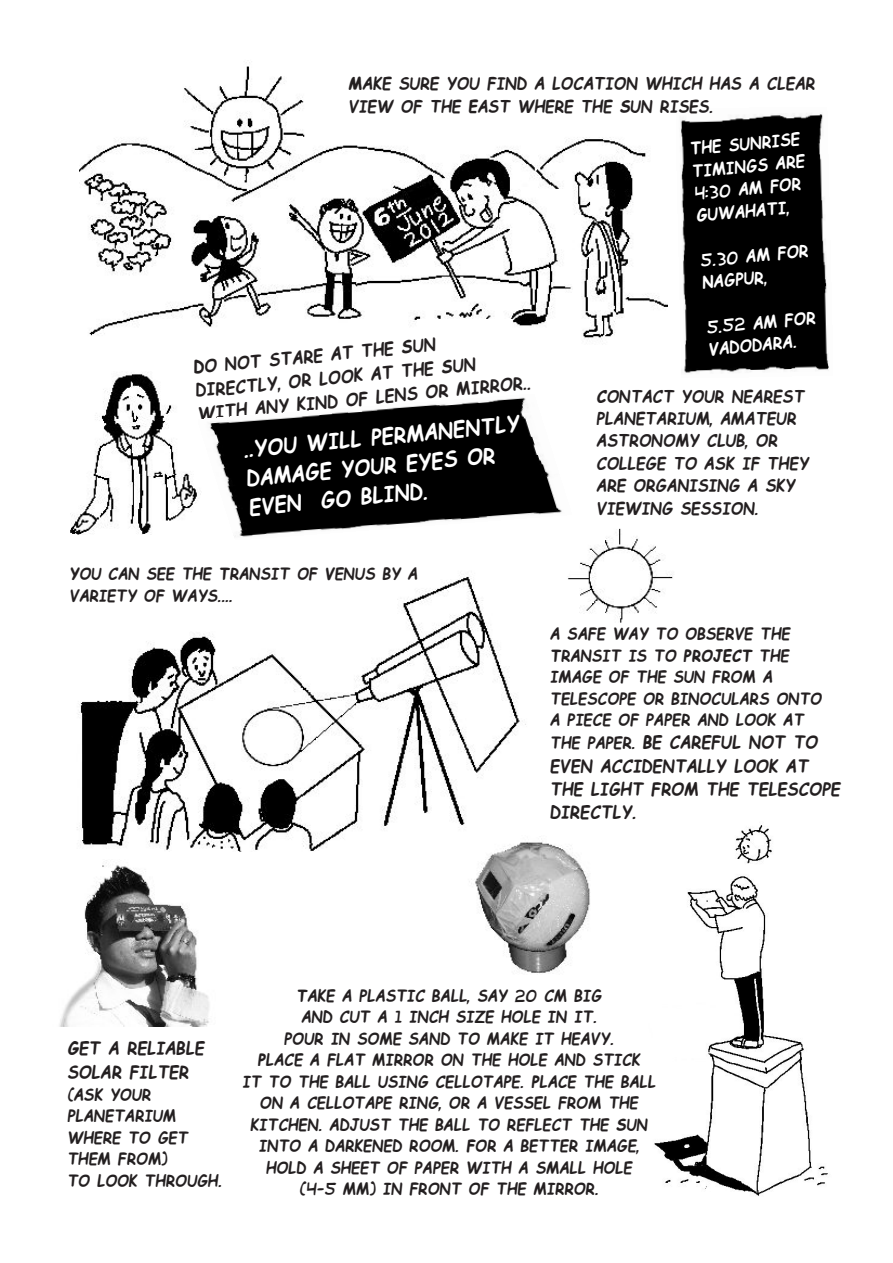
<style>
.page{position:relative;width:893px;height:1263px;background:#fff}
.page>*{position:absolute;margin:0;border:0;box-sizing:border-box;transform-origin:0 0}
.t1{font:44.7px "Kid Cobalt";color:#fff}
.t2{font:36px "Kid Cobalt";color:#231f20}
.t3{font:34.35px "Kid Cobalt";color:#231f20}
.t4{font:34.35px/44.8px "Kid Cobalt";color:#fff}
.t5{font:33px "Kid Cobalt";color:#231f20}
.s1{font-size:33px}
</style>
<div class="page">
<img style="left:654px;top:825px;width:174px;height:371px">
<img style="left:79px;top:62px;width:589px;height:278px">
<img style="left:680px;top:114px;width:149px;height:259px">
<img style="left:59px;top:862px;width:150px;height:165px">
<img style="left:77px;top:528px;width:605px;height:323px">
<img style="left:70px;top:372px;width:128px;height:162px">
<img style="left:198px;top:397px;width:374px;height:143px">
<img style="left:460px;top:835px;width:147px;height:139px">
<p class="t3" style="left:348px;top:65px;width:468px">Make sure you find a location which has a clear</p>
<p class="t3" style="left:348px;top:87px;width:366px">view of the East where the Sun rises.</p>
<p class="t4" style="left:687px;top:123px;width:112px;rotate:-5deg">The sunrise</p>
<p class="t4" style="left:689px;top:145px;width:115px;rotate:-5deg">timings are</p>
<p class="t4" style="left:691px;top:168px;width:109px;rotate:-5deg">4:30 am for</p>
<p class="t4" style="left:694px;top:190px;width:110px;rotate:-5deg">Guwahati,<br>5.30 am for</p>
<p class="t4" style="left:700px;top:257px;width:111px;rotate:-5deg">Nagpur,<br>5.52 am for</p>
<p class="t4" style="left:706px;top:324px;width:90px;rotate:-5deg">Vadodara.</p>
<p class="t3" style="left:596px;top:377px;width:210px">Contact your nearest</p>
<p class="t3" style="left:596px;top:399px;width:201px">planetarium, amateur</p>
<p class="t3" style="left:596px;top:422px;width:183px">astronomy club, or</p>
<p class="t3" style="left:596px;top:444px;width:214px">college to ask if they</p>
<p class="t3" style="left:596px;top:466px;width:201px">are organising a sky</p>
<p class="t3" style="left:596px;top:489px;width:164px">viewing session.</p>
<p class="t2" style="left:191px;top:346px;width:245px;rotate:-5deg">Do not stare at the Sun</p>
<p class="t2" style="left:193px;top:370px;width:283px;rotate:-5deg">directly, or look at the Sun</p>
<p class="t2" style="left:196px;top:393px;width:336px;rotate:-5deg">with any kind of lens or mirror..</p>
<h1 class="t1" style="left:206px;top:427px;width:313px;rotate:-5deg"><sup>–</sup> ..you will permanently</h1>
<h1 class="t1" style="left:244px;top:453px;width:251px;rotate:-5deg">damage your eyes or</h1>
<h1 class="t1" style="left:246px;top:482px;width:181px;rotate:-5deg">even go blind.</h1>
<p class="t5" style="left:69px;top:555px;width:350px">You can see the Transit of Venus by a</p>
<p class="t5" style="left:69px;top:577px;width:165px">variety of ways....</p>
<p class="t5" style="left:550px;top:615px;width:242px">a safe way to observe the</p>
<p class="t5" style="left:550px;top:637px;width:241px">Transit is to PROJECT the</p>
<p class="t5" style="left:550px;top:658px;width:224px">image of the sun from a</p>
<p class="t5" style="left:550px;top:680px;width:273px">telescope or binoculars onto</p>
<p class="t5" style="left:550px;top:701px;width:256px">a piece of paper and look at</p>
<p class="t2" style="left:550px;top:722px;width:269px"><span class="s1">the paper.</span> Be careful not to</p>
<p class="t2" style="left:550px;top:745px;width:260px">even accidentally look at</p>
<p class="t2" style="left:550px;top:769px;width:292px">the light from the telescope</p>
<p class="t2" style="left:550px;top:792px;width:88px">directly.</p>
<p class="t2" style="left:67px;top:1028px;width:139px">Get a reliable</p>
<p class="t2" style="left:67px;top:1052px;width:123px">solar filter</p>
<p class="t5" style="left:67px;top:1076px;width:85px">(ask your</p>
<p class="t5" style="left:67px;top:1097px;width:110px">planetarium</p>
<p class="t5" style="left:67px;top:1119px;width:122px">where to get</p>
<p class="t5" style="left:67px;top:1140px;width:102px">them from)</p>
<p class="t5" style="left:67px;top:1162px;width:156px">to look through.</p>
<p class="t5" style="left:296px;top:977px;width:307px">Take a plastic ball, say 20 cm big</p>
<p class="t5" style="left:301px;top:998px;width:297px">and cut a 1 inch size hole in it.</p>
<p class="t5" style="left:284px;top:1020px;width:331px">pour in some sand to make it heavy.</p>
<p class="t5" style="left:257px;top:1041px;width:384px">Place a flat mirror on the hole and stick</p>
<p class="t5" style="left:242px;top:1063px;width:415px">it to the ball using cellotape. Place the ball</p>
<p class="t5" style="left:260px;top:1084px;width:380px">on a cellotape ring, or a vessel from the</p>
<p class="t5" style="left:250px;top:1106px;width:399px">kitchen. adjust the ball to reflect the Sun</p>
<p class="t5" style="left:258px;top:1127px;width:382px">into a darkened room. For a better image,</p>
<p class="t5" style="left:266px;top:1149px;width:368px">hold a sheet of paper with a small hole</p>
<p class="t5" style="left:299px;top:1170px;width:301px">(4-5 mm) in front of the mirror.</p>
</div>
